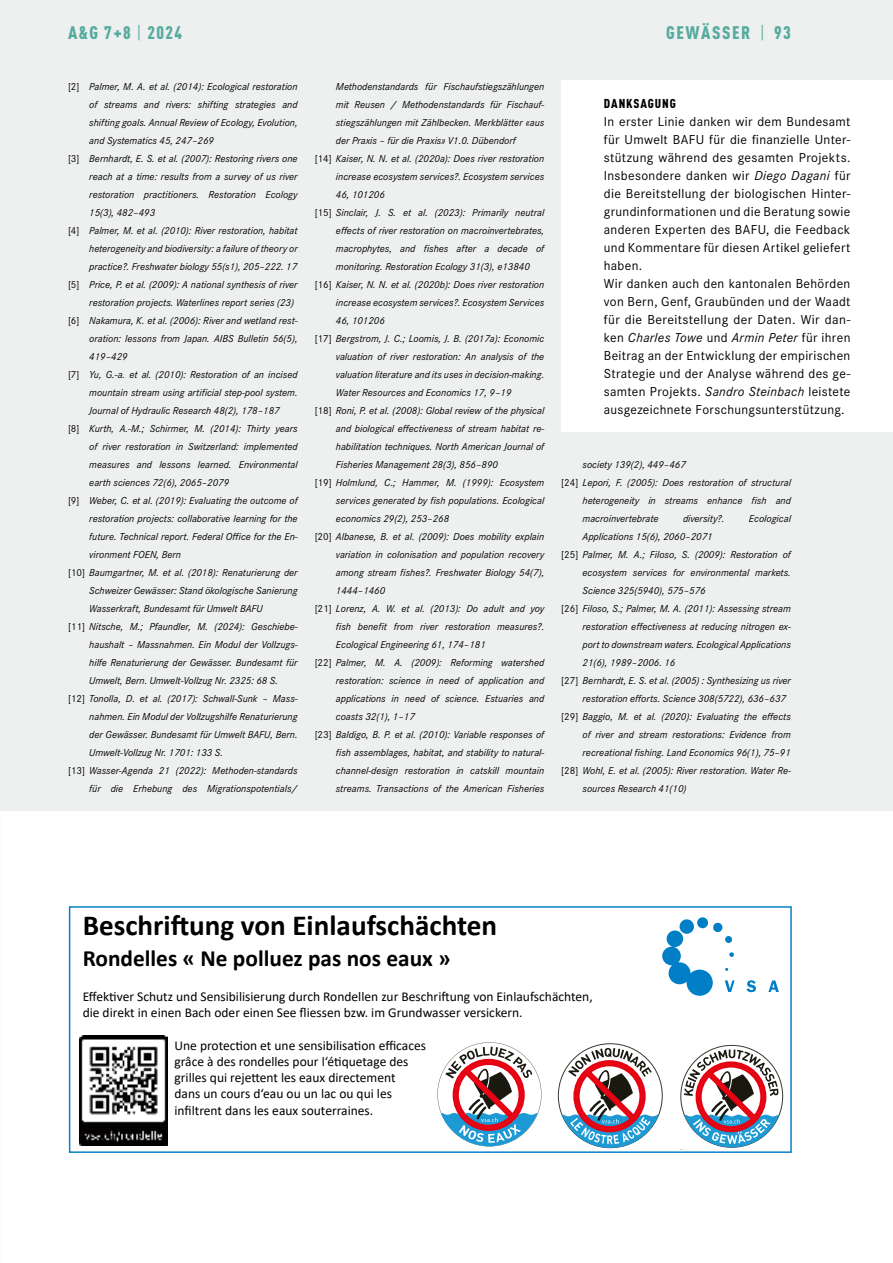
<style>
.page{position:relative;width:893px;height:1263px;background:#fff}
.page>*{position:absolute;margin:0;border:0;box-sizing:border-box;transform-origin:0 0}
.t1{font:700 29.1px "Calibri";color:#000}
.t2{font:700 23.4px "Calibri";color:#000}
.Rubriktitel_D_x01{font:900 condensed 18px "DINOT";letter-spacing:.09em;color:#55ab9e}
.Ausgabe_x01{font:900 condensed 18px "DINOT";color:#55ab9e}
.Kastentext_D_x09{font:13.5px/18px "Corporate S";letter-spacing:.025em;color:#000;text-align:justify}
.t3{font:13.5px/16.2px "Calibri";color:#000}
.Untertitel_2_D_x07{font:900 condensed 12.75px "DINOT";letter-spacing:.07em;color:#000}
.Litaraturverzeichnis{font:italic 10.5px/18px "Corporate S";color:#000;text-align:justify}
.s1{font-weight:400}
.s2{font-style:normal}
.s3{font-style:italic}
</style>
<div class="page">
<div style="left:0;top:0;width:893px;height:810px;background:#eeefef"></div>
<div style="left:561px;top:81px;width:332px;height:351px;background:#fff"></div>
<svg style="left:684px;top:1049px;width:95px;height:98px"></svg>
<div style="left:69px;top:906px;width:723px;height:247px;border:1px solid #007fc7"></div>
<svg style="left:437px;top:1042px;width:104px;height:104px"></svg>
<svg style="left:562px;top:1048px;width:97px;height:100px"></svg>
<svg style="left:662px;top:917px;width:73px;height:79px"></svg>
<svg style="left:746px;top:980px;width:10px;height:12px"></svg>
<svg style="left:768px;top:980px;width:11px;height:12px"></svg>
<img style="left:80px;top:1036px;width:88px;height:109px">
<p class="Ausgabe_x01" style="left:68px;top:22px;width:116px">A&amp;G 7+8 <span class="s1">|</span> 2024</p>
<p class="Rubriktitel_D_x01" style="left:666px;top:22px;width:126px">GEWÄSSER <span class="s1">|</span> 93</p>
<p class="Litaraturverzeichnis" style="left:89px;top:77px;width:210px;text-indent:-21px"><span class="s2">[2]</span> Palmer, M. A. et al. (2014): Ecological restoration of streams and rivers: shifting strategies and shifting goals. Annual Review of Ecology, Evolution, and Systematics 45, 247–269</p>
<p class="Litaraturverzeichnis" style="left:89px;top:149px;width:210px;text-indent:-21px"><span class="s2">[3]</span> Bernhardt, E. S. et al. (2007): Restoring rivers one reach at a time: results from a survey of us river restoration practitioners. Restoration Ecology 15(3), 482–493</p>
<p class="Litaraturverzeichnis" style="left:89px;top:221px;width:210px;text-indent:-21px"><span class="s2">[4]</span> Palmer, M. et al. (2010): River restoration, habitat heterogeneity and biodiversity: a failure of theory or practice?. Freshwater biology 55(s1), 205–222. 17</p>
<p class="Litaraturverzeichnis" style="left:89px;top:275px;width:210px;text-indent:-21px"><span class="s2">[5]</span> Price, P. et al. (2009): A national synthesis of river restoration projects. Waterlines report series (23)</p>
<p class="Litaraturverzeichnis" style="left:89px;top:311px;width:210px;text-indent:-21px"><span class="s2">[6]</span> Nakamura, K. et al. (2006): River and wetland rest&shy;oration: lessons from Japan. AIBS Bulletin 56(5), 419–429</p>
<p class="Litaraturverzeichnis" style="left:89px;top:365px;width:210px;text-indent:-21px"><span class="s2">[7]</span> Yu, G.-a. et al. (2010): Restoration of an incised mountain stream using artificial step-pool system.<br>Journal of Hydraulic Research 48(2), 178–187</p>
<p class="Litaraturverzeichnis" style="left:89px;top:419px;width:210px;text-indent:-21px"><span class="s2">[8]</span> Kurth, A.-M.; Schirmer, M. (2014): Thirty years of river restoration in Switzerland: implemented measures and lessons learned. Environmental earth sciences 72(6), 2065–2079</p>
<p class="Litaraturverzeichnis" style="left:89px;top:491px;width:210px;text-indent:-21px"><span class="s2">[9]</span> Weber, C. et al. (2019): Evaluating the outcome of restoration projects: collaborative learning for the future. Technical report. Federal Office for the En&shy;vironment FOEN, Bern</p>
<p class="Litaraturverzeichnis" style="left:89px;top:563px;width:210px;text-indent:-21px"><span class="s2">[10]</span> Baumgartner, M. et al. (2018): Renaturierung der Schweizer Gewässer: Stand ökologische Sanierung Wasserkraft, Bundesamt für Umwelt BAFU</p>
<p class="Litaraturverzeichnis" style="left:89px;top:617px;width:210px;text-indent:-21px"><span class="s2">[11]</span> Nitsche, M.; Pfaundler, M. (2024): Geschiebe&shy;haushalt – Massnahmen. Ein Modul der Vollzugs&shy;hilfe Renaturierung der Gewässer. Bundesamt für Umwelt, Bern. Umwelt-Vollzug Nr. 2325: 68 S.</p>
<p class="Litaraturverzeichnis" style="left:89px;top:689px;width:210px;text-indent:-21px"><span class="s2">[12]</span> Tonolla, D. et al. (2017): Schwall-Sunk – Mass&shy;nahmen. Ein Modul der Vollzugshilfe Renaturierung der Gewässer. Bundesamt für Umwelt BAFU, Bern.<br>Umwelt-Vollzug Nr. 1701: 133 S.</p>
<p class="Litaraturverzeichnis" style="left:68px;top:761px;width:231px;text-align:right"><span class="s2">[13]</span> Wasser-Agenda 21 (2022): Methoden-standards für die Erhebung des Migrationspotentials/</p>
<p class="Litaraturverzeichnis" style="left:336px;top:77px;width:210px">Methodenstandards für Fischaufstiegszählungen mit Reusen / Methodenstandards für Fischauf&shy;stiegszählungen mit Zählbecken. Merkblätter «aus der Praxis – für die Praxis» V1.0. Dübendorf</p>
<p class="Litaraturverzeichnis" style="left:336px;top:149px;width:210px;text-indent:-21px"><span class="s2">[14]</span> Kaiser, N. N. et al. (2020a): Does river restoration increase ecosystem services?. Ecosystem services 46, 101206</p>
<p class="Litaraturverzeichnis" style="left:336px;top:203px;width:210px;text-indent:-21px"><span class="s2">[15]</span> Sinclair, J. S. et al. (2023): Primarily neutral effects of river restoration on macroinvertebrates, macrophytes, and fishes after a decade of monitoring. Restoration Ecology 31(3), e13840</p>
<p class="Litaraturverzeichnis" style="left:336px;top:275px;width:210px;text-indent:-21px"><span class="s2">[16]</span> Kaiser, N. N. et al. (2020b): Does river restoration increase ecosystem services?. Ecosystem Services 46, 101206</p>
<p class="Litaraturverzeichnis" style="left:336px;top:329px;width:210px;text-indent:-21px"><span class="s2">[17]</span> Bergstrom, J. C.; Loomis, J. B. (2017a): Economic valuation of river restoration: An analysis of the valuation literature and its uses in decision-making.<br>Water Resources and Economics 17, 9–19</p>
<p class="Litaraturverzeichnis" style="left:336px;top:401px;width:210px;text-indent:-21px"><span class="s2">[18]</span> Roni, P. et al. (2008): Global review of the physical and biological effectiveness of stream habitat re&shy;habilitation techniques. North American Journal of Fisheries Management 28(3), 856–890</p>
<p class="Litaraturverzeichnis" style="left:336px;top:473px;width:210px;text-indent:-21px"><span class="s2">[19]</span> Holmlund, C.; Hammer, M. (1999): Ecosystem services generated by fish populations. Ecological economics 29(2), 253–268</p>
<p class="Litaraturverzeichnis" style="left:336px;top:527px;width:210px;text-indent:-21px"><span class="s2">[20]</span> Albanese, B. et al. (2009): Does mobility explain variation in colonisation and population recovery among stream fishes?. Freshwater Biology 54(7), 1444–1460</p>
<p class="Litaraturverzeichnis" style="left:336px;top:599px;width:210px;text-indent:-21px"><span class="s2">[21]</span> Lorenz, A. W. et al. (2013): Do adult and yoy fish benefit from river restoration measures?.<br>Ecological Engineering 61, 174–181</p>
<p class="Litaraturverzeichnis" style="left:336px;top:653px;width:210px;text-indent:-21px"><span class="s2">[22]</span> Palmer, M. A. (2009): Reforming watershed restoration: science in need of application and applications in need of science. Estuaries and coasts 32(1), 1–17</p>
<p class="Litaraturverzeichnis" style="left:336px;top:725px;width:210px;text-indent:-21px"><span class="s2">[23]</span> Baldigo, B. P. et al. (2010): Variable responses of fish assemblages, habitat, and stability to natural&shy;channel-design restoration in catskill mountain streams. Transactions of the American Fisheries</p>
<p class="Untertitel_2_D_x07" style="left:604px;top:96px;width:73px">DANKSAGUNG</p>
<p class="Kastentext_D_x09" style="left:604px;top:112px;width:248px">In erster Linie danken wir dem Bundesamt für Umwelt BAFU für die finanzielle Unter&shy;stützung während des gesamten Projekts.<br>Insbesondere danken wir <span class="s3">Diego Dagani</span> für die Bereitstellung der biologischen Hinter&shy;grundinformationen und die Beratung sowie anderen Experten des BAFU, die Feedback und Kommentare für diesen Artikel geliefert haben.</p>
<p class="Kastentext_D_x09" style="left:604px;top:274px;width:248px">Wir danken auch den kantonalen Behörden von Bern, Genf, Graubünden und der Waadt für die Bereitstellung der Daten. Wir dan&shy;ken <span class="s3">Charles Towe</span> und <span class="s3">Armin Peter</span> für ihren Beitrag an der Entwicklung der empirischen Strategie und der Analyse während des ge&shy;samten Projekts. <span class="s3">Sandro Steinbach</span> leistete ausgezeichnete Forschungsunterstützung.</p>
<p class="Litaraturverzeichnis" style="left:583px;top:455px;width:105px">society 139(2), 449–467</p>
<p class="Litaraturverzeichnis" style="left:583px;top:473px;width:210px;text-indent:-21px"><span class="s2">[24]</span> Lepori, F. (2005): Does restoration of structural heterogeneity in streams enhance fish and macroinvertebrate</p>
<p class="Litaraturverzeichnis" style="left:683px;top:509px;width:43px">diversity?.</p>
<p class="Litaraturverzeichnis" style="left:749px;top:509px;width:43px">Ecological</p>
<p class="Litaraturverzeichnis" style="left:583px;top:527px;width:132px">Applications 15(6), 2060–2071</p>
<p class="Litaraturverzeichnis" style="left:583px;top:545px;width:210px;text-indent:-21px"><span class="s2">[25]</span> Palmer, M. A.; Filoso, S. (2009): Restoration of ecosystem services for environmental markets.<br>Science 325(5940), 575–576</p>
<p class="Litaraturverzeichnis" style="left:583px;top:599px;width:210px;text-indent:-21px"><span class="s2">[26]</span> Filoso, S.; Palmer, M. A. (2011): Assessing stream restoration effectiveness at reducing nitrogen ex&shy;port to downstream waters. Ecological Applications 21(6), 1989–2006. 16</p>
<p class="Litaraturverzeichnis" style="left:583px;top:671px;width:210px;text-indent:-21px"><span class="s2">[27]</span> Bernhardt, E. S. et al. (2005) : Synthesizing us river restoration efforts. Science 308(5722), 636–637</p>
<p class="Litaraturverzeichnis" style="left:583px;top:707px;width:210px;text-indent:-21px"><span class="s2">[29]</span> Baggio, M. et al. (2020): Evaluating the effects of river and stream restorations: Evidence from recreational fishing. Land Economics 96(1), 75–91</p>
<p class="Litaraturverzeichnis" style="left:583px;top:761px;width:210px;text-indent:-21px"><span class="s2">[28]</span> Wohl, E. et al. (2005): River restoration. Water Re&shy;sources Research 41(10)</p>
<p class="t1" style="left:83px;top:905px;width:416px">Beschriftung von Einlaufschächten</p>
<p class="t2" style="left:83px;top:942px;width:370px">Rondelles « Ne polluez pas nos eaux »</p>
<p class="t3" style="left:83px;top:988px;width:512px">Effektiver Schutz und Sensibilisierung durch Rondellen zur Beschriftung von Einlaufschächten, die direkt in einen Bach oder einen See fliessen bzw. im Grundwasser versickern.</p>
<p class="t3" style="left:175px;top:1037px;width:253px">Une protection et une sensibilisation efficaces grâce à des rondelles pour l‘étiquetage des grilles qui rejettent les eaux directement<br>dans un cours d‘eau ou un lac ou qui les infiltrent dans les eaux souterraines.</p>
</div>
